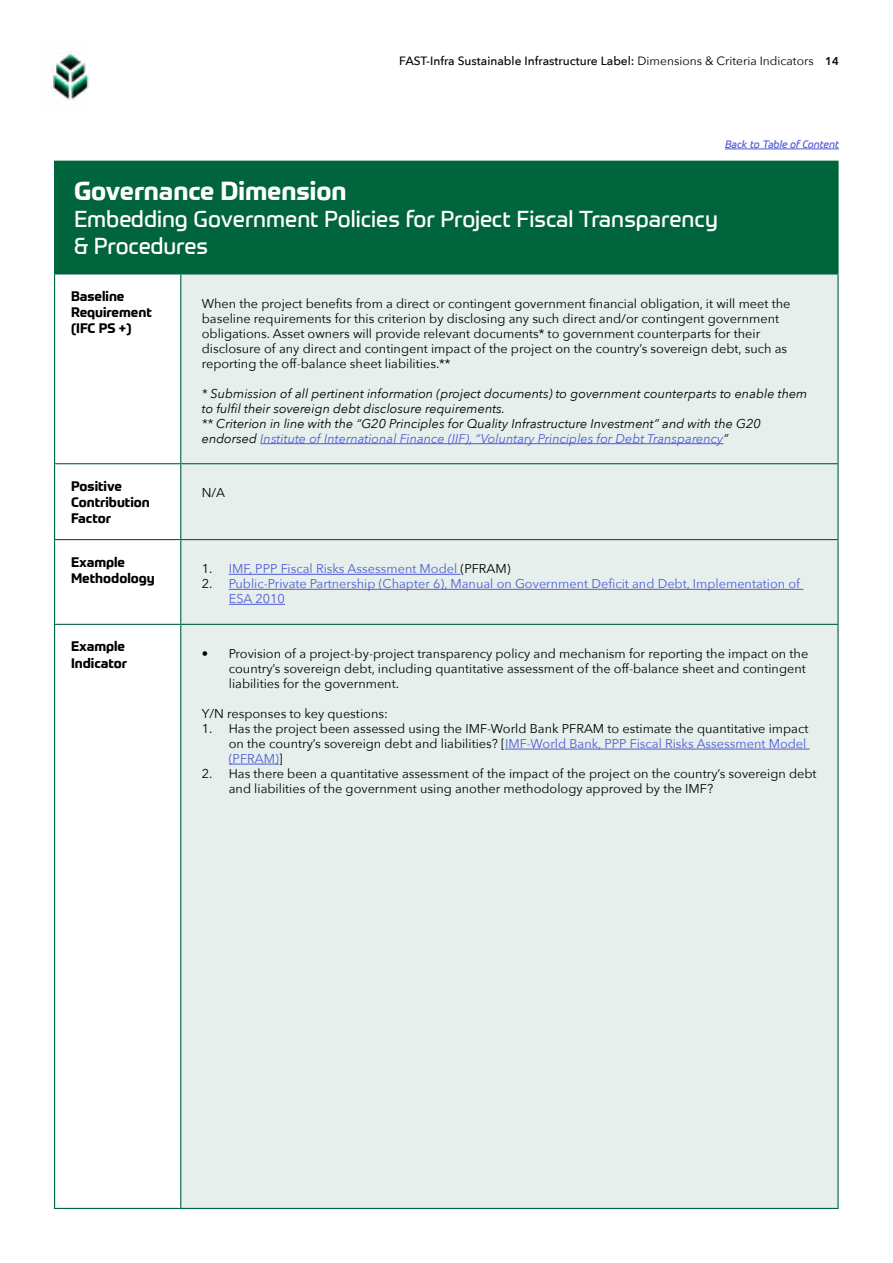
<style>
.page{position:relative;width:893px;height:1263px;background:#fff}
.page>*{position:absolute;margin:0;border:0;box-sizing:border-box;transform-origin:0 0}
.t1{font:700 25.5px "Prometo";color:#fff}
.t2{font:22.5px/27px "Prometo";color:#fff}
.t3{font:700 13.5px/16.2px "Prometo";color:#000}
.t4{font:12.75px/15px "Avenir Next";color:#000}
.t5{font:italic 12.75px/15px "Avenir Next";color:#000}
.t6{font:12.75px/15px "Avenir Next";color:#4f5cd6}
.t7{font:500 12px "Avenir Next";color:#000}
.t8{font:italic 10.5px "Prometo";color:#4f5cd6}
.s1{font-weight:400}
.s2{font-weight:600;font-size:11.25px}
.s3{color:#4f5cd6}
.s4{color:#000}
</style>
<div class="page">
<div style="left:55px;top:161px;width:783px;height:113px;background:#00643c"></div>
<svg style="left:55px;top:274px;width:125px;height:934px"></svg>
<div style="left:181px;top:274px;width:656px;height:934px;background:#e6efec"></div>
<hr style="left:54px;top:161px;width:127px;height:1px;background:#00643c">
<hr style="left:54px;top:162px;width:1px;height:111px;background:#00643c">
<hr style="left:181px;top:161px;width:658px;height:1px;background:#00643c">
<hr style="left:837px;top:162px;width:2px;height:111px;background:#00643c">
<hr style="left:54px;top:273px;width:127px;height:1px;background:#00643c">
<hr style="left:54px;top:274px;width:1px;height:189px;background:#00643c">
<hr style="left:181px;top:273px;width:658px;height:1px;background:#00643c">
<hr style="left:180px;top:274px;width:1px;height:189px;background:#00643c">
<hr style="left:837px;top:274px;width:2px;height:189px;background:#00643c">
<hr style="left:54px;top:463px;width:127px;height:1px;background:#00643c">
<hr style="left:181px;top:463px;width:658px;height:1px;background:#00643c">
<hr style="left:54px;top:464px;width:1px;height:75px;background:#00643c">
<hr style="left:180px;top:464px;width:1px;height:75px;background:#00643c">
<hr style="left:837px;top:464px;width:2px;height:75px;background:#00643c">
<hr style="left:54px;top:539px;width:127px;height:1px;background:#00643c">
<hr style="left:54px;top:540px;width:1px;height:84px;background:#00643c">
<hr style="left:181px;top:539px;width:658px;height:1px;background:#00643c">
<hr style="left:180px;top:540px;width:1px;height:84px;background:#00643c">
<hr style="left:837px;top:540px;width:2px;height:84px;background:#00643c">
<hr style="left:54px;top:624px;width:127px;height:1px;background:#00643c">
<hr style="left:54px;top:625px;width:1px;height:583px;background:#00643c">
<hr style="left:181px;top:624px;width:658px;height:1px;background:#00643c">
<hr style="left:180px;top:625px;width:1px;height:583px;background:#00643c">
<hr style="left:837px;top:625px;width:2px;height:583px;background:#00643c">
<hr style="left:54px;top:1208px;width:127px;height:1px;background:#00643c">
<hr style="left:181px;top:1208px;width:658px;height:1px;background:#00643c">
<hr style="left:260px;top:443px;width:463px;height:1px;background:#4f5cd6">
<hr style="left:229px;top:574px;width:232px;height:1px;background:#4f5cd6">
<hr style="left:229px;top:589px;width:574px;height:1px;background:#4f5cd6">
<hr style="left:229px;top:604px;width:56px;height:1px;background:#4f5cd6">
<hr style="left:505px;top:749px;width:305px;height:1px;background:#4f5cd6">
<hr style="left:229px;top:764px;width:50px;height:1px;background:#4f5cd6">
<img style="left:52px;top:52px;width:37px;height:48px">
<hr style="left:725px;top:148px;width:114px;height:1px;background:#4f5cd6">
<p class="t7" style="left:399px;top:51px;width:441px">FAST-Infra Sustainable Infrastructure Label: <span class="s1">Dimensions &amp; Criteria Indicators</span> <span class="s2">14</span></p>
<p class="t8" style="left:725px;top:138px;width:115px">Back to Table of Content</p>
<h1 class="t1" style="left:74px;top:175px;width:274px">Governance Dimension</h1>
<h2 class="t2" style="left:74px;top:206px;width:645px">Embedding Government Policies for Project Fiscal Transparency &amp; Procedures</h2>
<p class="t3" style="left:71px;top:288px;width:82px">Baseline<br>Requirement (IFC PS +)</p>
<p class="t4" style="left:202px;top:295px;width:590px">When the project benefits from a direct or contingent government financial obligation, it will meet the baseline requirements for this criterion by disclosing any such direct and/or contingent government obligations. Asset owners will provide relevant documents* to government counterparts for their disclosure of any direct and contingent impact of the project on the country’s sovereign debt, such as reporting the off-balance sheet liabilities.**</p>
<p class="t5" style="left:202px;top:385px;width:607px">* Submission of all pertinent information (project documents) to government counterparts to enable them to fulfil their sovereign debt disclosure requirements.<br>** Criterion in line with the “G20 Principles for Quality Infrastructure Investment” and with the G20 endorsed <span class="s3">Institute of International Finance (IIF), “Voluntary Principles for Debt Transparency</span>”</p>
<p class="t3" style="left:71px;top:478px;width:80px">Positive<br>Contribution<br>Factor</p>
<p class="t4" style="left:202px;top:485px;width:25px">N/A</p>
<p class="t3" style="left:71px;top:554px;width:85px">Example<br>Methodology</p>
<p class="t6" style="left:202px;top:561px;width:310px"><span class="s4">1.</span> IMF, PPP Fiscal Risks Assessment Model <span class="s4">(PFRAM)</span></p>
<p class="t6" style="left:229px;top:576px;width:573px;text-indent:-27px"><span class="s4">2.</span> Public-Private Partnership (Chapter 6), Manual on Government Deficit and Debt, Implementation of<br>ESA 2010</p>
<p class="t3" style="left:71px;top:638px;width:58px">Example<br>Indicator</p>
<p class="t4" style="left:229px;top:646px;width:581px;text-indent:-27px">• Provision of a project-by-project transparency policy and mechanism for reporting the impact on the country’s sovereign debt, including quantitative assessment of the off-balance sheet and contingent liabilities for the government.</p>
<p class="t4" style="left:202px;top:706px;width:188px">Y/N responses to key questions:</p>
<p class="t4" style="left:229px;top:721px;width:581px;text-indent:-27px">1. Has the project been assessed using the IMF-World Bank PFRAM to estimate the quantitative impact on the country’s sovereign debt and liabilities? [<span class="s3">IMF-World Bank, PPP Fiscal Risks Assessment Model (PFRAM)</span>]</p>
<p class="t4" style="left:229px;top:766px;width:589px;text-indent:-27px">2. Has there been a quantitative assessment of the impact of the project on the country’s sovereign debt and liabilities of the government using another methodology approved by the IMF?</p>
</div>
